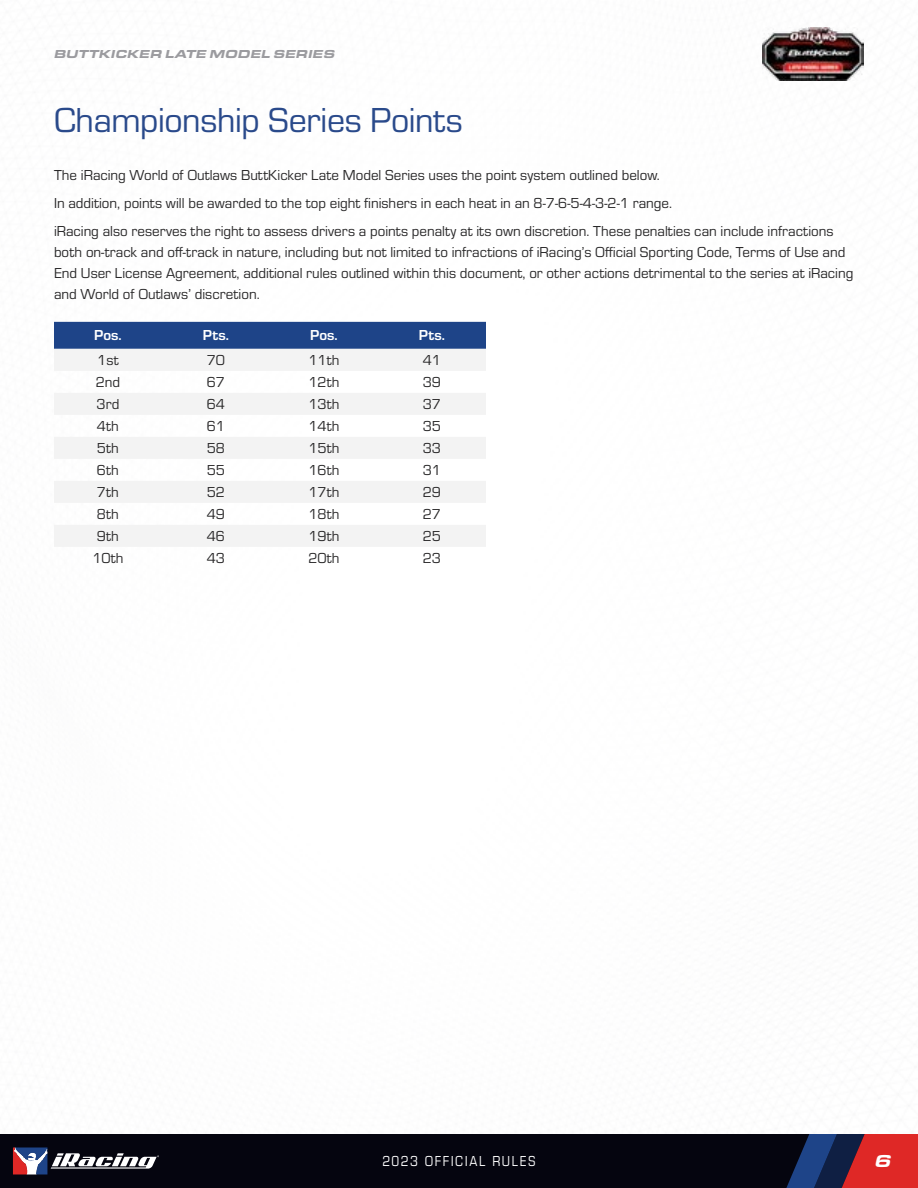
<style>
.page{position:relative;width:918px;height:1188px;background:#fff}
.page>*{position:absolute;margin:0;border:0;box-sizing:border-box;transform-origin:0 0}
.t1{font:36px "Eurostile";letter-spacing:-.01em;color:#2a4a8b}
.t2{font:italic 900 18px "Eurostile Ext";color:#fff}
.t3{font:15px/27.8px "Eurostile";color:#292829}
.t4{font:15px "Eurostile Con";letter-spacing:.1em;color:#fff}
.t5{font:700 15px "Eurostile";letter-spacing:.01em;color:#fff}
.t6{font:italic 900 12px "Eurostile Ext";color:#9b9b9f}
</style>
<div class="page">
<img style="left:762px;top:27px;width:102px;height:54px">
<div style="left:0;top:1134px;width:918px;height:54px;background:#05050f"></div>
<svg style="left:786px;top:1134px;width:132px;height:54px;background:#77283e"></svg>
<svg style="left:13px;top:1148px;width:146px;height:26px"></svg>
<div style="left:54px;top:322px;width:432px;height:27px;background:#1e4488"></div>
<svg style="left:54px;top:349px;width:432px;height:198px;fill:#f3f3f3"></svg>
<p class="t6" style="left:54px;top:45px;width:283px">BUTTKICKER LATE MODEL SERIES</p>
<h1 class="t1" style="left:54px;top:96px;width:410px">Championship Series Points</h1>
<p class="t3" style="left:54px;top:160px;width:781px">The iRacing World of Outlaws ButtKicker Late Model Series uses the point system outlined below.<br>In addition, points will be awarded to the top eight finishers in each heat in an 8-7-6-5-4-3-2-1 range.<br>iRacing also reserves the right to assess drivers a points penalty at its own discretion. These penalties can include infractions</p>
<p class="t3" style="left:54px;top:240px;width:801px;line-height:21px">both on-track and off-track in nature, including but not limited to infractions of iRacing’s Official Sporting Code, Terms of Use and<br>End User License Agreement, additional rules outlined within this document, or other actions detrimental to the series at iRacing and World of Outlaws’ discretion.</p>
<p class="t5" style="left:94px;top:325px;width:29px">Pos.</p>
<p class="t5" style="left:203px;top:325px;width:28px">Pts.</p>
<p class="t5" style="left:310px;top:325px;width:29px">Pos.</p>
<p class="t5" style="left:419px;top:325px;width:28px">Pts.</p>
<p class="t3" style="left:97px;top:345px;width:23px">1st</p>
<p class="t3" style="left:207px;top:345px;width:20px">70</p>
<p class="t3" style="left:308px;top:345px;width:33px">11th</p>
<p class="t3" style="left:423px;top:345px;width:20px">41</p>
<p class="t3" style="left:96px;top:367px;width:26px">2nd</p>
<p class="t3" style="left:207px;top:367px;width:20px">67</p>
<p class="t3" style="left:308px;top:367px;width:33px">12th</p>
<p class="t3" style="left:423px;top:367px;width:20px">39</p>
<p class="t3" style="left:97px;top:389px;width:24px">3rd</p>
<p class="t3" style="left:207px;top:389px;width:20px">64</p>
<p class="t3" style="left:308px;top:389px;width:33px">13th</p>
<p class="t3" style="left:423px;top:389px;width:20px">37</p>
<p class="t3" style="left:97px;top:411px;width:24px">4th</p>
<p class="t3" style="left:207px;top:411px;width:20px">61</p>
<p class="t3" style="left:308px;top:411px;width:33px">14th</p>
<p class="t3" style="left:423px;top:411px;width:20px">35</p>
<p class="t3" style="left:97px;top:433px;width:24px">5th</p>
<p class="t3" style="left:207px;top:433px;width:20px">58</p>
<p class="t3" style="left:308px;top:433px;width:33px">15th</p>
<p class="t3" style="left:423px;top:433px;width:20px">33</p>
<p class="t3" style="left:97px;top:455px;width:24px">6th</p>
<p class="t3" style="left:207px;top:455px;width:20px">55</p>
<p class="t3" style="left:308px;top:455px;width:33px">16th</p>
<p class="t3" style="left:423px;top:455px;width:20px">31</p>
<p class="t3" style="left:97px;top:477px;width:24px">7th</p>
<p class="t3" style="left:207px;top:477px;width:20px">52</p>
<p class="t3" style="left:308px;top:477px;width:33px">17th</p>
<p class="t3" style="left:423px;top:477px;width:20px">29</p>
<p class="t3" style="left:97px;top:499px;width:24px">8th</p>
<p class="t3" style="left:207px;top:499px;width:20px">49</p>
<p class="t3" style="left:308px;top:499px;width:33px">18th</p>
<p class="t3" style="left:423px;top:499px;width:20px">27</p>
<p class="t3" style="left:97px;top:521px;width:24px">9th</p>
<p class="t3" style="left:207px;top:521px;width:20px">46</p>
<p class="t3" style="left:308px;top:521px;width:33px">19th</p>
<p class="t3" style="left:423px;top:521px;width:20px">25</p>
<p class="t3" style="left:92px;top:543px;width:33px">10th</p>
<p class="t3" style="left:207px;top:543px;width:20px">43</p>
<p class="t3" style="left:308px;top:543px;width:33px">20th</p>
<p class="t3" style="left:423px;top:543px;width:20px">23</p>
<p class="t4" style="left:382px;top:1151px;width:155px">2023 OFFICIAL RULES</p>
<p class="t2" style="left:875px;top:1147px;width:19px">6</p>
</div>
